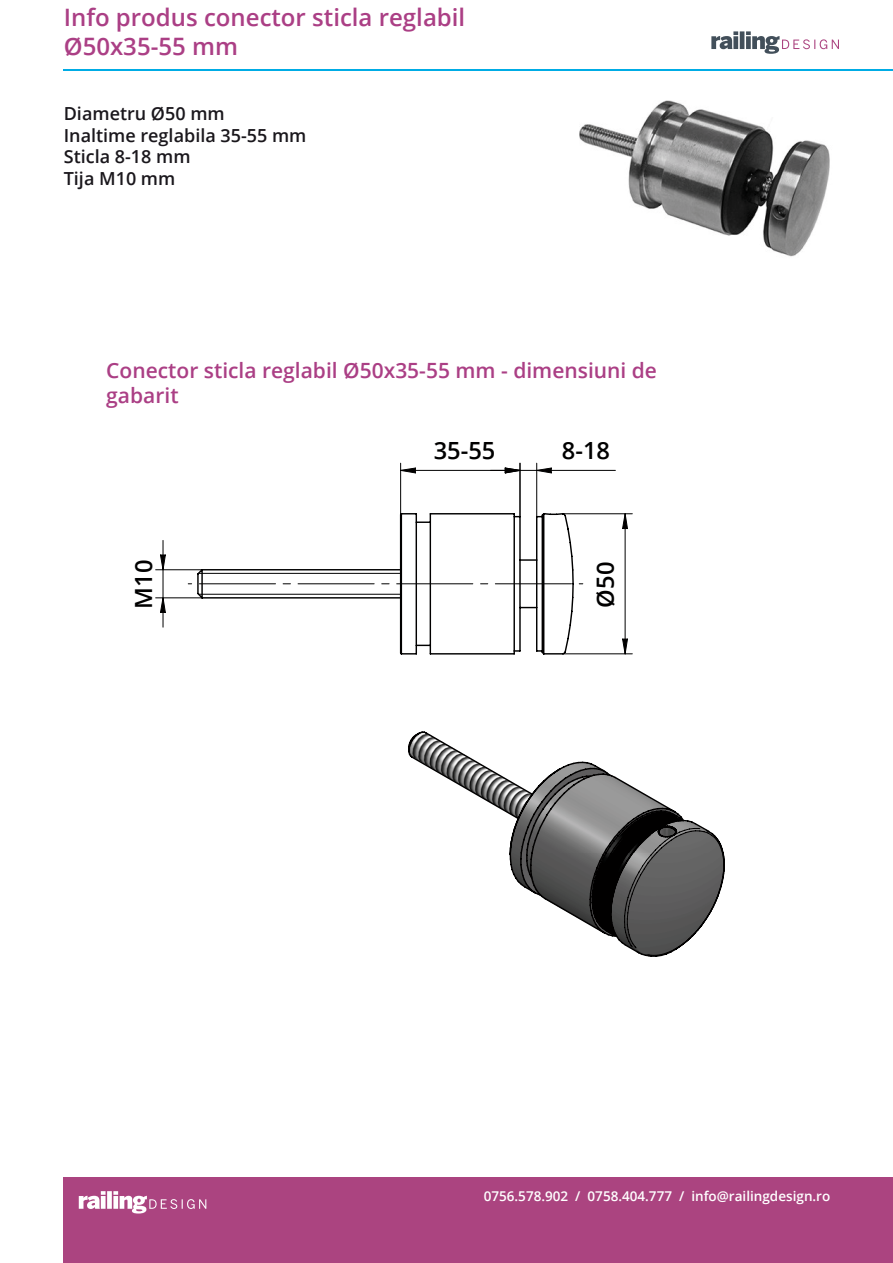
<style>
.page{position:relative;width:893px;height:1263px;background:#fff}
.page>*{position:absolute;margin:0;border:0;box-sizing:border-box;transform-origin:0 0}
.t1{font:600 24px/28.8px "Open Sans";color:#ab3f85}
.t2{font:600 23.7px "Open Sans";color:#010000}
.t3{font:600 21px/25.2px "Open Sans";color:#ab3f85}
.t4{font:600 18px "Open Sans";color:#1a171c}
.t5{font:600 13.5px "Open Sans";color:#fff}
</style>
<div class="page">
<hr style="left:64px;top:69px;width:829px;height:2px;background:#00ace5">
<div style="left:64px;top:1178px;width:829px;height:85px;background:#ab4480"></div>
<svg style="left:79px;top:1191px;width:127px;height:22px"></svg>
<svg style="left:711px;top:31px;width:128px;height:23px"></svg>
<img style="left:579px;top:100px;width:251px;height:157px">
<svg style="left:188px;top:512px;width:395px;height:143px"></svg>
<hr style="left:156px;top:569px;width:46px;height:1px;background:#010000">
<hr style="left:156px;top:597px;width:46px;height:1px;background:#010000">
<svg style="left:160px;top:554px;width:6px;height:17px"></svg>
<svg style="left:160px;top:597px;width:6px;height:16px"></svg>
<hr style="left:163px;top:540px;width:1px;height:87px;background:#010000">
<hr style="left:400px;top:463px;width:1px;height:51px;background:#010000">
<svg style="left:400px;top:467px;width:16px;height:7px"></svg>
<hr style="left:401px;top:470px;width:119px;height:1px;background:#010000">
<hr style="left:563px;top:513px;width:69px;height:1px;background:#010000">
<hr style="left:563px;top:653px;width:69px;height:1px;background:#010000">
<svg style="left:622px;top:513px;width:6px;height:16px"></svg>
<svg style="left:622px;top:638px;width:6px;height:17px"></svg>
<hr style="left:625px;top:514px;width:1px;height:140px;background:#010000">
<hr style="left:536px;top:463px;width:1px;height:54px;background:#010000">
<hr style="left:520px;top:463px;width:1px;height:54px;background:#010000">
<svg style="left:536px;top:467px;width:16px;height:7px"></svg>
<svg style="left:504px;top:467px;width:17px;height:7px"></svg>
<hr style="left:490px;top:470px;width:125px;height:1px;background:#010000">
<svg style="left:408px;top:731px;width:317px;height:226px"></svg>
<p class="t1" style="left:64px;top:2px;width:403px">Info produs conector sticla reglabil<br>Ø50x35-55 mm</p>
<p class="t4" style="left:64px;top:101px;width:163px">Diametru Ø50 mm</p>
<p class="t4" style="left:64px;top:123px;width:244px">Inaltime reglabila 35-55 mm</p>
<p class="t4" style="left:64px;top:144px;width:128px">Sticla 8-18 mm</p>
<p class="t4" style="left:64px;top:166px;width:113px">Tija M10 mm</p>
<p class="t3" style="left:106px;top:357px;width:552px">Conector sticla reglabil Ø50x35-55 mm - dimensiuni de gabarit</p>
<h2 class="t2" style="left:127px;top:609px;width:50px;rotate:-90deg">M10</h2>
<h2 class="t2" style="left:434px;top:434px;width:63px">35-55</h2>
<h2 class="t2" style="left:562px;top:434px;width:50px">8-18</h2>
<h2 class="t2" style="left:589px;top:608px;width:47px;rotate:-90deg">Ø50</h2>
<p class="t5" style="left:484px;top:1187px;width:348px">0756.578.902 / 0758.404.777 / info@railingdesign.ro</p>
</div>
